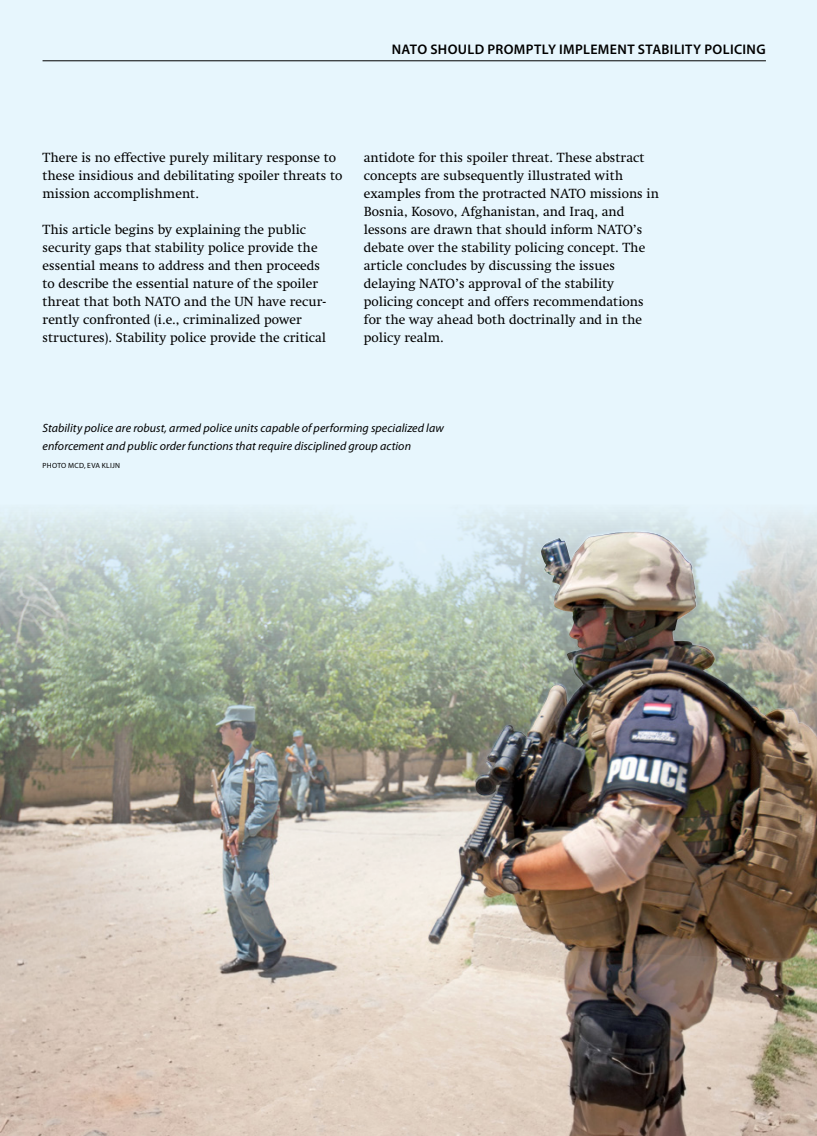
<style>
.page{position:relative;width:817px;height:1136px;background:#fff}
.page>*{position:absolute;margin:0;border:0;box-sizing:border-box;transform-origin:0 0}
.t1{font:600 13.95px "Myriad Pro";letter-spacing:.025em;color:#000}
.t2{font:13.5px/18px "Swift LT Std";color:#000}
.t3{font:italic 12px/18px "Myriad Pro";letter-spacing:.005em;color:#000}
.t4{font:7.5px "Myriad Pro";letter-spacing:.035em;color:#000}
</style>
<div class="page">
<div style="left:0;top:0;width:816px;height:1135px;background:#e7f6fd"></div>
<hr style="left:43px;top:60px;width:722px;height:1px;background:#000">
<img style="left:0;top:512px;width:816px;height:623px">
<img style="left:458px;top:535px;width:144px;height:342px">
<p class="t1" style="left:391px;top:40px;width:375px">NATO SHOULD PROMPTLY IMPLEMENT STABILITY POLICING</p>
<p class="t2" style="left:43px;top:149px;width:301px">There is no effective purely military response to these insidious and debilitating spoiler threats to mission accomplishment.</p>
<p class="t2" style="left:43px;top:221px;width:285px">This article begins by explaining the public security gaps that stability police provide the essential means to address and then proceeds to describe the essential nature of the spoiler threat that both NATO and the UN have recur&shy;rently confronted (i.e., criminalized power structures). Stability police provide the critical</p>
<p class="t2" style="left:364px;top:149px;width:296px">antidote for this spoiler threat. These abstract concepts are subsequently illustrated with examples from the protracted NATO missions in Bosnia, Kosovo, Afghanistan, and Iraq, and lessons are drawn that should inform NATO’s debate over the stability policing concept. The article concludes by discussing the issues delaying NATO’s approval of the stability policing concept and offers recommendations for the way ahead both doctrinally and in the policy realm.</p>
<p class="t3" style="left:43px;top:419px;width:403px">Stability police are robust, armed police units capable of performing specialized law enforcement and public order functions that require disciplined group action</p>
<p class="t4" style="left:43px;top:461px;width:79px">PHOTO MCD, EVA KLIJN</p>
</div>
